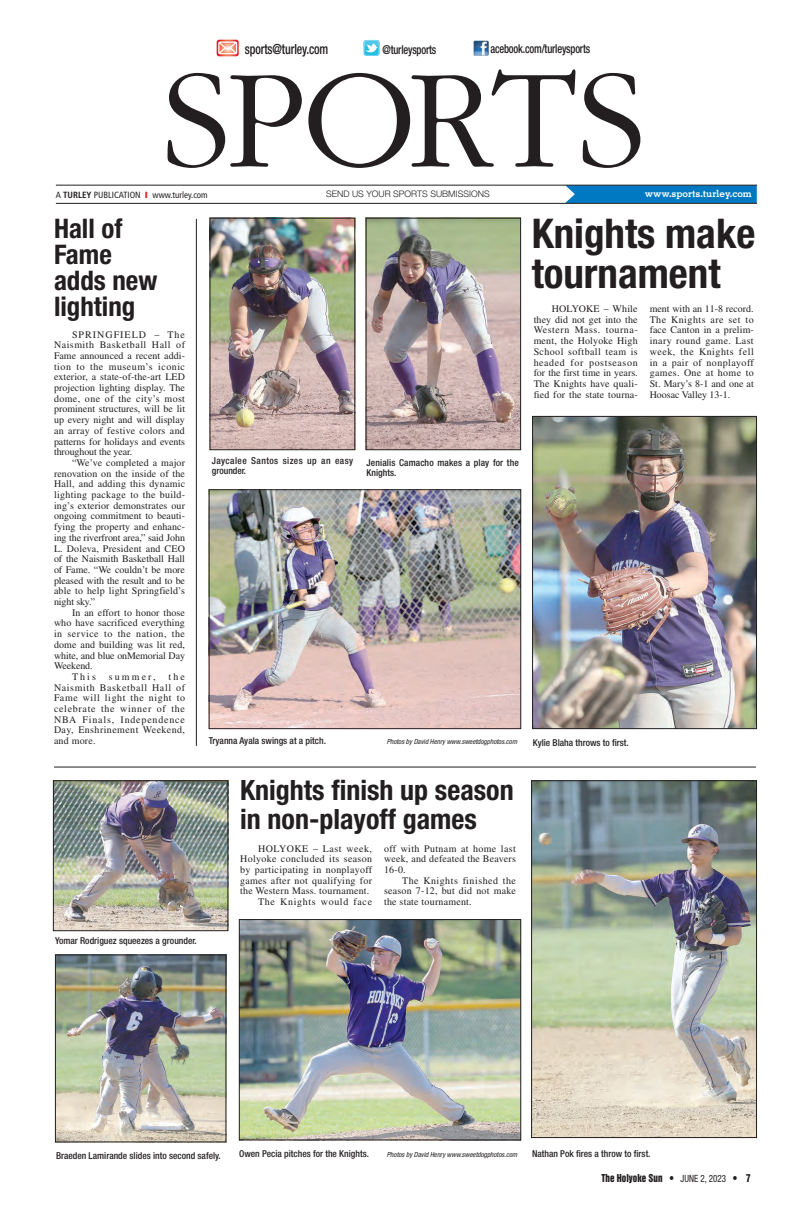
<style>
.page{position:relative;width:810px;height:1224px;background:#fff}
.page>*{position:absolute;margin:0;border:0;box-sizing:border-box;transform-origin:0 0}
.t1{font:300 146px "ITC Garamond Std";letter-spacing:-.03em;color:#231f20}
.SUNHeadline_21{font:700 condensed 41px/40px "Helvetica Neue LT Std";color:#231f20}
.SUNHeadline_21-2{font:700 condensed 28px "Helvetica Neue LT Std";color:#231f20}
.SUNHeadline_21-3{font:700 condensed 27px/26px "Helvetica Neue LT Std";color:#231f20}
.SUNBodyText{font:500 condensed 14px "Helvetica Neue LT Std";letter-spacing:-.01em;color:#231f20;scale:.85 1}
.t2{font:500 condensed 12.9px "Helvetica Neue LT Std";letter-spacing:-.02em;color:#231f20;scale:.86 1}
.t3{font:500 condensed 12.3px "Helvetica Neue LT Std";letter-spacing:-.02em;color:#231f20;scale:.85 1}
.SUNBodyText-2{font:10px/10.7px "Times LT Std";letter-spacing:.02em;color:#231f20;text-align:justify}
.t4{font:10px "Helvetica Inserat LT Std";color:#231f20;scale:.9 1}
.t5{font:700 10px "Memphis LT Std";color:#fff}
.SUNBodyText-3{font:10px "Times LT Std";letter-spacing:.065em;color:#231f20}
.SUNCutline{font:500 condensed 9.5px/10.2px "Helvetica Neue LT Std";color:#231f20}
.SUNCutline-2{font:500 condensed 9.5px/10.2px "Helvetica Neue LT Std";letter-spacing:.045em;color:#231f20}
.SUNBodyText-4{font:500 condensed 9.5px "Helvetica Neue LT Std";color:#231f20}
.t6{font:condensed 9px "Frutiger LT Std";color:#231f20}
.t7{font:300 9px "Helvetica Neue LT Std";color:#231f20}
.SUNCutline-3{font:italic condensed 7px "Helvetica Neue LT Std";color:#231f20}
.s1{font-weight:700}
.s2{color:#e61e25}
.s3{font-family:"Helvetica Neue LT Std";font-stretch:condensed}
</style>
<div class="page">
<img style="left:368px;top:220px;width:151px;height:228px">
<div style="left:366px;top:218px;width:155px;height:232px;border:1px solid #231f20"></div>
<img style="left:473px;top:41px;width:15px;height:14px">
<svg style="left:364px;top:40px;width:16px;height:16px"></svg>
<svg style="left:565px;top:186px;width:192px;height:17px;background:#077cc2"></svg>
<hr style="left:56px;top:185px;width:701px;height:1px;background:#231f20">
<hr style="left:56px;top:203px;width:701px;height:1px;background:#231f20">
<svg style="left:217px;top:40px;width:22px;height:16px"></svg>
<img style="left:212px;top:220px;width:141px;height:228px">
<div style="left:210px;top:218px;width:145px;height:232px;border:1px solid #231f20"></div>
<img style="left:211px;top:491px;width:308px;height:236px">
<div style="left:209px;top:489px;width:312px;height:240px;border:1px solid #231f20"></div>
<img style="left:55px;top:782px;width:171px;height:147px">
<div style="left:53px;top:780px;width:175px;height:151px;border:1px solid #231f20"></div>
<img style="left:57px;top:957px;width:167px;height:183px">
<div style="left:55px;top:955px;width:171px;height:187px;border:1px solid #231f20"></div>
<img style="left:241px;top:921px;width:278px;height:217px">
<div style="left:239px;top:919px;width:282px;height:221px;border:1px solid #231f20"></div>
<img style="left:533px;top:782px;width:222px;height:354px">
<div style="left:531px;top:780px;width:226px;height:358px;border:1px solid #231f20"></div>
<hr style="left:196px;top:219px;width:1px;height:527px;background:#231f20">
<hr style="left:54px;top:767px;width:702px;height:1px;background:#231f20">
<img style="left:534px;top:418px;width:221px;height:309px">
<div style="left:532px;top:416px;width:225px;height:313px;border:1px solid #231f20"></div>
<p class="SUNBodyText" style="left:245px;top:41px;width:100px">sports@turley.com</p>
<p class="t2" style="left:244px;top:42px;width:97px">dforbes@turley.com</p>
<p class="t3" style="left:383px;top:42px;width:65px">@turleysports</p>
<p class="t3" style="left:490px;top:42px;width:119px">acebook.com/turleysports</p>
<p class="t1" style="left:161px;top:42px;width:487px">SPORTS</p>
<p class="t6" style="left:56px;top:189px;width:153px">A <span class="s1">TURLEY</span> PUBLICATION <span class="s2">❙</span> www.turley.com</p>
<p class="t7" style="left:326px;top:189px;width:165px">SEND US YOUR SPORTS SUBMISSIONS</p>
<p class="t5" style="left:645px;top:187px;width:109px">www.sports.turley.com</p>
<p class="SUNHeadline_21-3" style="left:54px;top:215px;width:70px">Hall of<br>Fame</p>
<p class="SUNHeadline_21-3" style="left:54px;top:267px;width:105px">adds new</p>
<p class="SUNHeadline_21-3" style="left:54px;top:293px;width:83px">lighting</p>
<p class="SUNBodyText-2" style="left:54px;top:329px;width:133px;text-indent:18px">SPRINGFIELD – The Naismith Basketball Hall of Fame announced a recent addi&shy;tion to the museum’s iconic exterior, a state-of-the-art LED projection lighting display. The dome, one of the city’s most prominent structures, will be lit up every night and will display an array of festive colors and patterns for holidays and events throughout the year.</p>
<p class="SUNBodyText-2" style="left:54px;top:457px;width:133px;text-indent:18px">“We’ve completed a major renovation on the inside of the Hall, and adding this dynamic lighting package to the build&shy;ing’s exterior demonstrates our ongoing commitment to beauti&shy;fying the property and enhanc&shy;ing the riverfront area,” said John L. Doleva, President and CEO of the Naismith Basketball Hall of Fame. “We couldn’t be more pleased with the result and to be able to help light Springfield’s night sky.”</p>
<p class="SUNBodyText-2" style="left:54px;top:607px;width:133px;text-indent:18px">In an effort to honor those who have sacrificed everything in service to the nation, the dome and building was lit red, white, and blue onMemorial Day Weekend.</p>
<p class="SUNBodyText-2" style="left:72px;top:671px;width:26px">This</p>
<p class="SUNBodyText-2" style="left:109px;top:671px;width:48px">summer,</p>
<p class="SUNBodyText-2" style="left:54px;top:671px;width:133px;text-indent:115px">the Naismith Basketball Hall of Fame will light the night to celebrate the winner of the NBA Finals, Independence Day, Enshrinement Weekend, and more.</p>
<p class="SUNCutline-2" style="left:212px;top:455px;width:143px">Jaycalee Santos sizes up an easy grounder.</p>
<p class="SUNCutline" style="left:367px;top:457px;width:154px">Jenialis Camacho makes a play for the<br>Knights.</p>
<p class="SUNCutline" style="left:209px;top:736px;width:119px">Tryanna Ayala swings at a pitch.</p>
<p class="SUNCutline-3" style="left:387px;top:738px;width:132px">Photos by David Henry www.sweetdogphotos.com</p>
<p class="SUNCutline" style="left:55px;top:936px;width:143px">Yomar Rodriguez squeezes a grounder.</p>
<p class="SUNHeadline_21-2" style="left:240px;top:774px;width:275px">Knights finish up season</p>
<p class="SUNHeadline_21-2" style="left:240px;top:803px;width:238px">in non-playoff games</p>
<p class="SUNBodyText-2" style="left:240px;top:843px;width:133px;text-indent:18px">HOLYOKE – Last week, Holyoke concluded its season by participating in nonplayoff games after not qualifying for the Western Mass. tournament.</p>
<p class="SUNBodyText-3" style="left:258px;top:896px;width:115px">The Knights would face</p>
<p class="SUNBodyText-2" style="left:384px;top:843px;width:133px">off with Putnam at home last week, and defeated the Beavers 16-0.</p>
<p class="SUNBodyText-2" style="left:384px;top:875px;width:133px;text-indent:18px">The Knights finished the season 7-12, but did not make the state tournament.</p>
<p class="SUNHeadline_21" style="left:532px;top:213px;width:225px">Knights make tournament</p>
<p class="SUNBodyText-2" style="left:534px;top:303px;width:106px;text-indent:18px">HOLYOKE – While they did not get into the Western Mass. tourna&shy;ment, the Holyoke High School softball team is headed for postseason for the first time in years.<br>The Knights have quali&shy;fied for the state tourna-</p>
<p class="SUNBodyText-2" style="left:650px;top:303px;width:106px">ment with an 11-8 record.<br>The Knights are set to face Canton in a prelim&shy;inary round game. Last week, the Knights fell in a pair of nonplayoff games. One at home to St. Mary’s 8-1 and one at Hoosac Valley 13-1.</p>
<p class="SUNBodyText-4" style="left:533px;top:737px;width:98px">Kylie Blaha throws to first.</p>
<p class="SUNCutline" style="left:56px;top:1151px;width:166px">Braeden Lamirande slides into second safely.</p>
<p class="SUNCutline" style="left:239px;top:1149px;width:131px">Owen Pecia pitches for the Knights.</p>
<p class="SUNCutline-3" style="left:387px;top:1151px;width:132px">Photos by David Henry www.sweetdogphotos.com</p>
<p class="SUNCutline" style="left:532px;top:1149px;width:120px">Nathan Pok fires a throw to first.</p>
<p class="t4" style="left:602px;top:1172px;width:167px">The Holyoke Sun • <span class="s3">JUNE 2, 2023</span> • 7</p>
</div>
